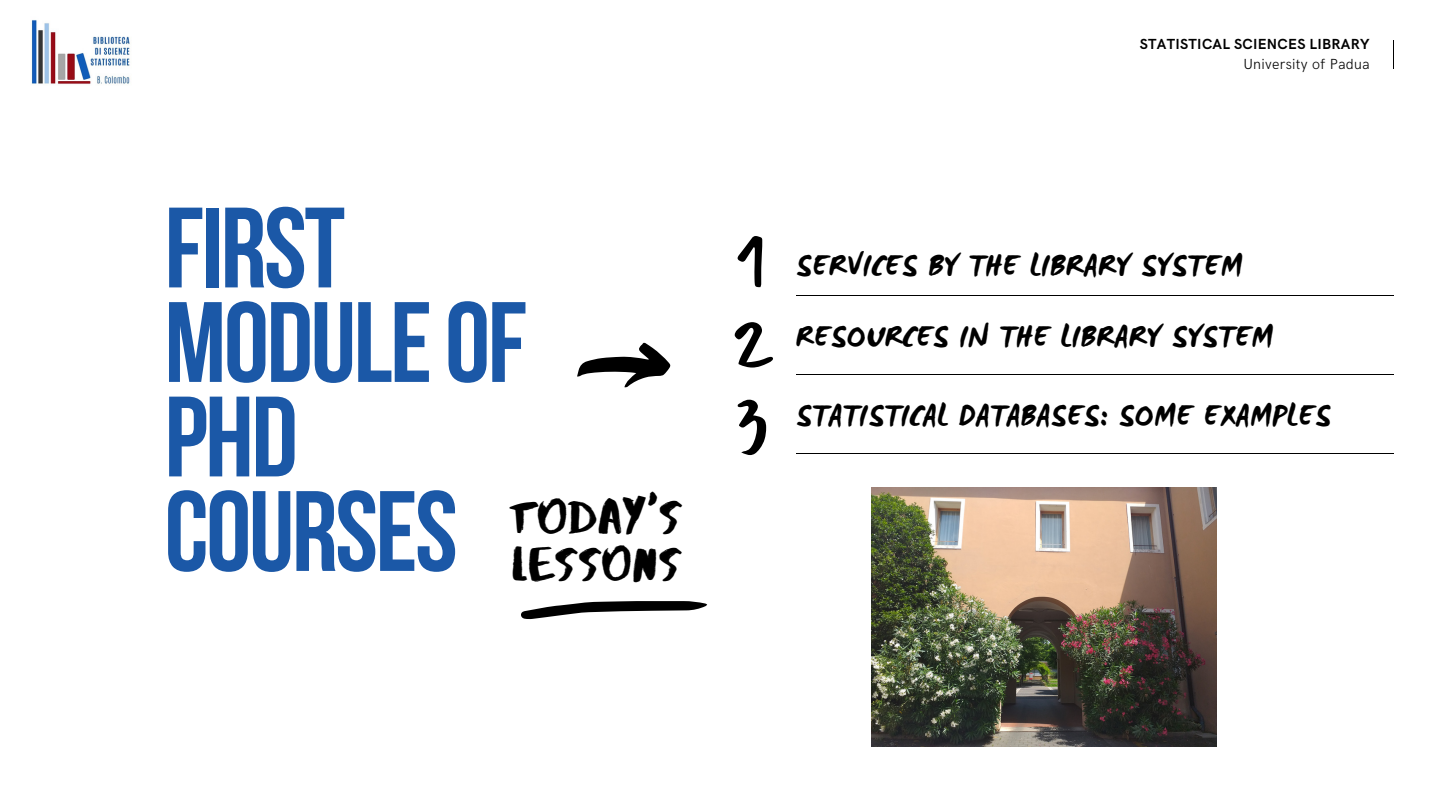
<style>
.page{position:relative;width:1440px;height:810px;background:#fff}
.page>*{position:absolute;margin:0;border:0;box-sizing:border-box;transform-origin:0 0}
.t1{font:114px/94.5px "Bebas Neue Cyrillic";letter-spacing:-.02em;color:#1b58a7}
.t2{font:82px "Mansalva";color:#000}
.t3{font:74.6px/78.3px "Mansalva";color:#000}
.t4{font:48px/47.2px "Abys";letter-spacing:.04em;color:#000}
.t5{font:700 32.8px "WC Mano Negra Bta";letter-spacing:.02em;color:#000}
.t6{font:700 14.6px "HK Grotesk";letter-spacing:.02em;color:#000}
.t7{font:300 14.6px "HK Grotesk";letter-spacing:.02em;color:#000}
</style>
<div class="page">
<hr style="left:796px;top:295px;width:598px;height:1px;background:#000">
<svg style="left:521px;top:601px;width:186px;height:18px"></svg>
<svg style="left:577px;top:343px;width:93px;height:44px"></svg>
<svg style="left:1393px;top:41px;width:1px;height:28px"></svg>
<hr style="left:796px;top:374px;width:598px;height:1px;background:#000">
<hr style="left:796px;top:453px;width:598px;height:1px;background:#000">
<img style="left:31px;top:20px;width:99px;height:64px">
<img style="left:871px;top:487px;width:346px;height:260px">
<p class="t6" style="left:1140px;top:36px;width:231px">STATISTICAL SCIENCES LIBRARY</p>
<h2 class="t7" style="left:1243px;top:56px;width:128px">University of Padua</h2>
<p class="t1" style="left:165px;top:212px;width:364px">FIRST<br>MODULEOF<br>PHD<br>COURSES</p>
<p class="t4" style="left:510px;top:492px;width:172px">TODAY'S<br>LESSONS</p>
<h1 class="t3" style="left:732px;top:222px;width:43px">1<br>2</h1>
<h1 class="t2" style="left:735px;top:377px;width:35px">3</h1>
<h3 class="t5" style="left:796px;top:245px;width:448px">SERVICES BY THE LIBRARY SYSTEM</h3>
<h4 class="t5" style="left:796px;top:316px;width:479px">RESOURCES IN THE LIBRARY SYSTEM</h4>
<h4 class="t5" style="left:796px;top:395px;width:536px">STATISTICAL DATABASES: SOME EXAMPLES</h4>
</div>
